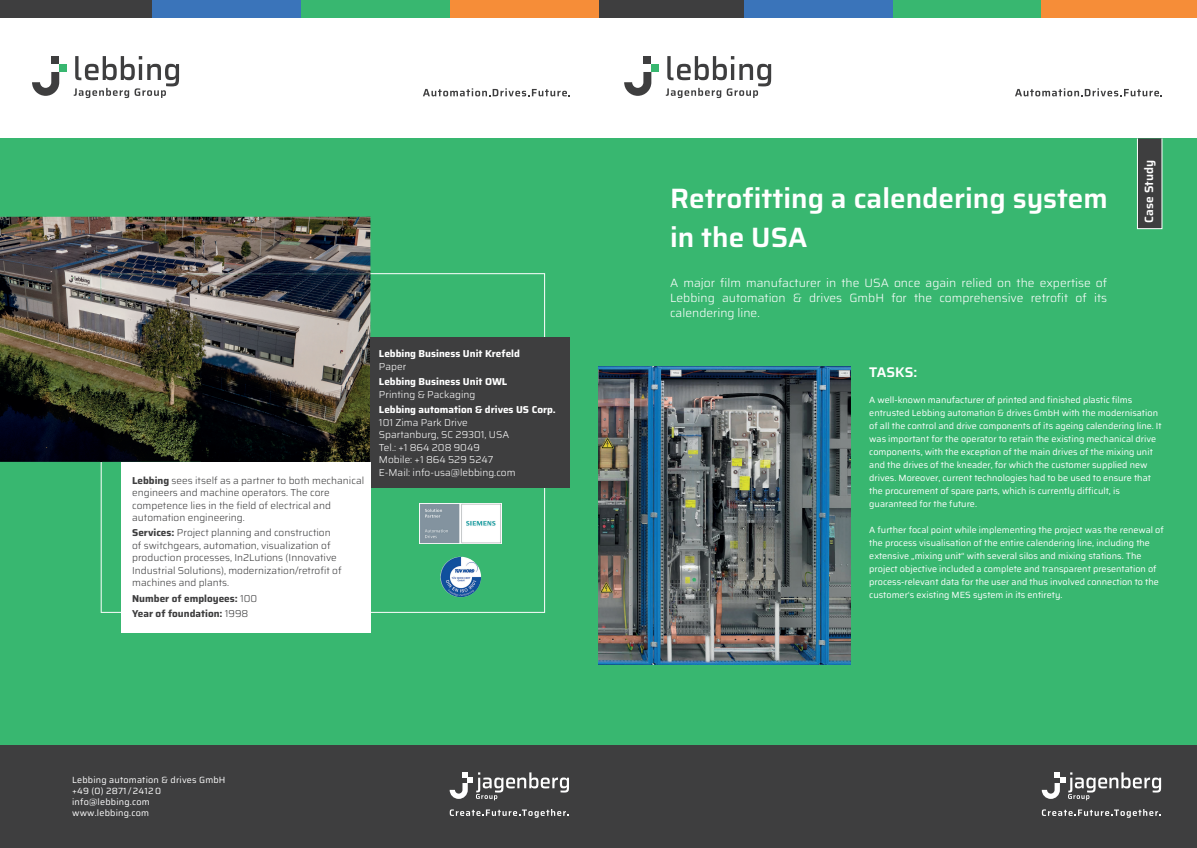
<style>
.page{position:relative;width:1197px;height:848px;background:#fff}
.page>*{position:absolute;margin:0;border:0;box-sizing:border-box;transform-origin:0 0}
.t1{font:600 28px/39px "Saira";color:#fff}
.t2{font:600 14px "Saira";color:#fff}
.t3{font:300 12px/15px "Saira";color:#fff;text-align:justify}
.t4{font:600 12px "Saira";color:#fff}
.t5{font:300 10px/12.5px "Saira";color:#3e3e3f}
.t6{font:300 10px/12.5px "Saira";color:#fff}
.t7{font:700 10px "Saira";color:#fff}
.t8{font:700 10px/15.3px "Saira";color:#3e3e3f}
.t9{font:9px/13px "Saira";color:#fff}
.t10{font:9px/11px "Saira";letter-spacing:.02em;color:#fff}
.s1{font-weight:700}
.s2{font-weight:300}
</style>
<div class="page">
<div style="left:598px;top:138px;width:598px;height:617px;background:#38b770"></div>
<div style="left:598px;top:0;width:145px;height:17px;background:#3e3e3f"></div>
<div style="left:743px;top:0;width:149px;height:17px;background:#3a74ba"></div>
<div style="left:892px;top:0;width:149px;height:17px;background:#38b770"></div>
<div style="left:1041px;top:0;width:155px;height:17px;background:#f68d38"></div>
<svg style="left:624px;top:72px;width:27px;height:24px"></svg>
<div style="left:651px;top:64px;width:8px;height:8px;background:#38b770"></div>
<div style="left:643px;top:56px;width:8px;height:8px;background:#3e3e3f"></div>
<svg style="left:665px;top:56px;width:106px;height:42px"></svg>
<svg style="left:1015px;top:88px;width:146px;height:8px"></svg>
<div style="left:1136px;top:138px;width:26px;height:91px;background:#3e3e3f;border:1px solid #fff"></div>
<div style="left:598px;top:746px;width:598px;height:102px;background:#3e3e3f"></div>
<svg style="left:1041px;top:809px;width:119px;height:8px"></svg>
<svg style="left:1041px;top:772px;width:119px;height:28px"></svg>
<div style="left:0;top:138px;width:598px;height:617px;background:#38b770"></div>
<div style="left:0;top:0;width:152px;height:17px;background:#3e3e3f"></div>
<div style="left:152px;top:0;width:148px;height:17px;background:#3a74ba"></div>
<div style="left:300px;top:0;width:149px;height:17px;background:#38b770"></div>
<div style="left:449px;top:0;width:149px;height:17px;background:#f68d38"></div>
<svg style="left:32px;top:72px;width:27px;height:24px"></svg>
<div style="left:59px;top:64px;width:8px;height:8px;background:#38b770"></div>
<div style="left:51px;top:56px;width:8px;height:8px;background:#3e3e3f"></div>
<svg style="left:74px;top:56px;width:105px;height:42px"></svg>
<svg style="left:423px;top:88px;width:147px;height:8px"></svg>
<div style="left:0;top:746px;width:598px;height:102px;background:#3e3e3f"></div>
<svg style="left:449px;top:809px;width:120px;height:8px"></svg>
<svg style="left:449px;top:772px;width:120px;height:28px"></svg>
<svg style="left:101px;top:273px;width:444px;height:340px"></svg>
<img style="left:420px;top:503px;width:81px;height:40px">
<img style="left:440px;top:556px;width:41px;height:41px;border-radius:20px">
<img style="left:0;top:217px;width:370px;height:245px">
<img style="left:101px;top:273px;width:269px;height:32px">
<img style="left:101px;top:304px;width:1px;height:158px">
<div style="left:370px;top:337px;width:200px;height:151px;background:#3e3e3f"></div>
<div style="left:121px;top:462px;width:249px;height:171px;background:#fff"></div>
<img style="left:598px;top:367px;width:252px;height:297px">
<p class="t5" style="left:132px;top:473px;width:233px"><span class="s1">Lebbing</span> sees itself as a partner to both mechanical engineers and machine operators. The core competence lies in the field of electrical and automation engineering.</p>
<p class="t5" style="left:132px;top:526px;width:211px"><span class="s1">Services:</span> Project planning and construction of switchgears, automation, visualization of production processes, In2Lutions (Innovative Industrial Solutions), modernization/retrofit of machines and plants.</p>
<p class="t8" style="left:132px;top:590px;width:127px">Number of employees: <span class="s2">100<br></span>Year of foundation: <span class="s2">1998</span></p>
<p class="t7" style="left:379px;top:346px;width:142px">Lebbing Business Unit Krefeld</p>
<p class="t6" style="left:379px;top:360px;width:29px">Paper</p>
<p class="t7" style="left:379px;top:373px;width:130px">Lebbing Business Unit OWL</p>
<p class="t6" style="left:379px;top:387px;width:98px">Printing &amp; Packaging</p>
<p class="t7" style="left:379px;top:401px;width:178px">Lebbing automation &amp; drives US Corp.</p>
<p class="t6" style="left:379px;top:415px;width:138px">101 Zima Park Drive<br>Spartanburg, SC 29301, USA<br>Tel.: +1 864 208 9049<br>Mobile: +1 864 529 5247<br>E-Mail: info-usa@lebbing.com</p>
<p class="t10" style="left:72px;top:774px;width:155px">Lebbing automation &amp; drives GmbH +49 (0) 2871 / 2412 0 info@lebbing.com www.lebbing.com</p>
<h1 class="t1" style="left:670px;top:178px;width:439px">Retrofitting a calendering system in the USA</h1>
<h3 class="t3" style="left:670px;top:275px;width:438px">A major film manufacturer in the USA once again relied on the expertise of Lebbing automation &amp; drives GmbH for the comprehensive retrofit of its calendering line.</h3>
<h3 class="t4" style="left:1138px;top:223px;width:64px;rotate:-90deg">Case Study</h3>
<h2 class="t2" style="left:869px;top:360px;width:49px">TASKS:</h2>
<p class="t9" style="left:869px;top:393px;width:294px">A well-known manufacturer of printed and finished plastic films entrusted Lebbing automation &amp; drives GmbH with the modernisation of all the control and drive components of its ageing calendering line. It was important for the operator to retain the existing mechanical drive components, with the exception of the main drives of the mixing unit and the drives of the kneader, for which the customer supplied new drives. Moreover, current technologies had to be used to ensure that the procurement of spare parts, which is currently difficult, is guaranteed for the future.</p>
<p class="t9" style="left:869px;top:523px;width:296px">A further focal point while implementing the project was the renewal of the process visualisation of the entire calendering line, including the extensive „mixing unit“ with several silos and mixing stations. The project objective included a complete and transparent presentation of process-relevant data for the user and thus involved connection to the customer‘s existing MES system in its entirety.</p>
</div>
